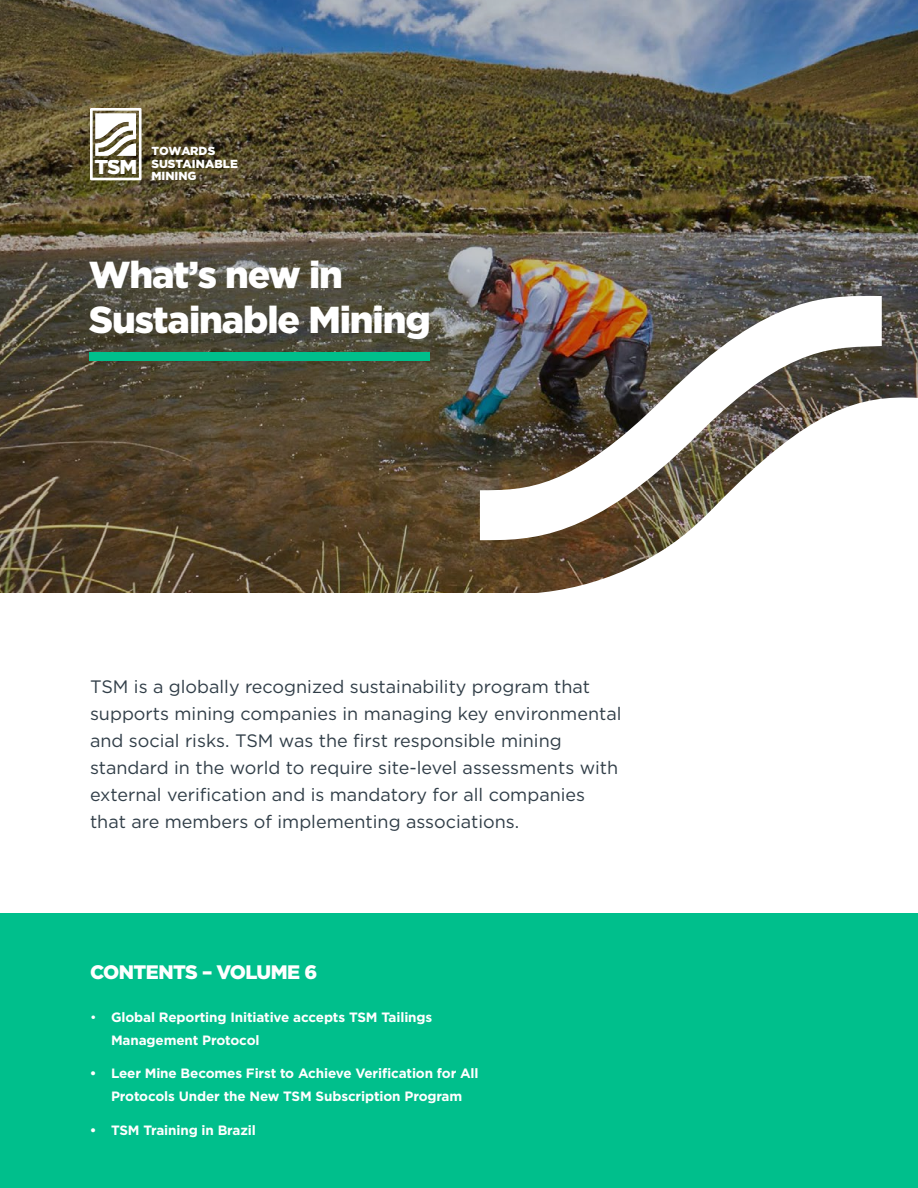
<style>
.page{position:relative;width:918px;height:1188px;background:#fff}
.page>*{position:absolute;margin:0;border:0;box-sizing:border-box;transform-origin:0 0}
.t1{font:900 37.5px/45px "Gotham";letter-spacing:-.03em;color:#fff}
.t2{font:900 20.55px "Gotham";color:#fff}
.t3{font:900 19.5px "Gotham";letter-spacing:-.03em;color:#fff}
.t4{font:18px/27px "Gotham";color:#313e48}
.t5{font:700 13.5px/22.5px "Gotham";letter-spacing:-.01em;color:#fff}
.t6{font:900 11.7px/12.5px "Gotham";color:#fff}
.s1{font-weight:400}
</style>
<div class="page">
<div style="left:0;top:914px;width:918px;height:274px;background:#00bf8c"></div>
<img style="left:0;top:0;width:918px;height:592px">
<div style="left:89px;top:352px;width:340px;height:9px;background:#00bf8c"></div>
<img style="left:480px;top:290px;width:438px;height:303px">
<svg style="left:90px;top:108px;width:52px;height:72px"></svg>
<p class="t2" style="left:94px;top:153px;width:44px">TSM</p>
<p class="t6" style="left:151px;top:145px;width:88px">TOWARDS<br>SUSTAINABLE<br>MINING</p>
<h1 class="t1" style="left:89px;top:251px;width:343px">What’s new in<br>Sustainable Mining</h1>
<p class="t4" style="left:90px;top:673px;width:533px">TSM is a globally recognized sustainability program that supports mining companies in managing key environmental and social risks. TSM was the first responsible mining standard in the world to require site-level assessments with external verification and is mandatory for all companies that are members of implementing associations.</p>
<p class="t3" style="left:90px;top:958px;width:229px">CONTENTS – VOLUME 6</p>
<p class="t5" style="left:111px;top:1006px;width:323px;text-indent:-21px"><span class="s1">•</span> Global Reporting Initiative accepts TSM Tailings<br>Management Protocol</p>
<p class="t5" style="left:90px;top:1062px;width:390px;text-align:center">• Leer Mine Becomes First to Achieve Verification for All<br>Protocols Under the New TSM Subscription Program</p>
<p class="t5" style="left:90px;top:1118px;width:167px">• TSM Training in Brazil</p>
</div>
